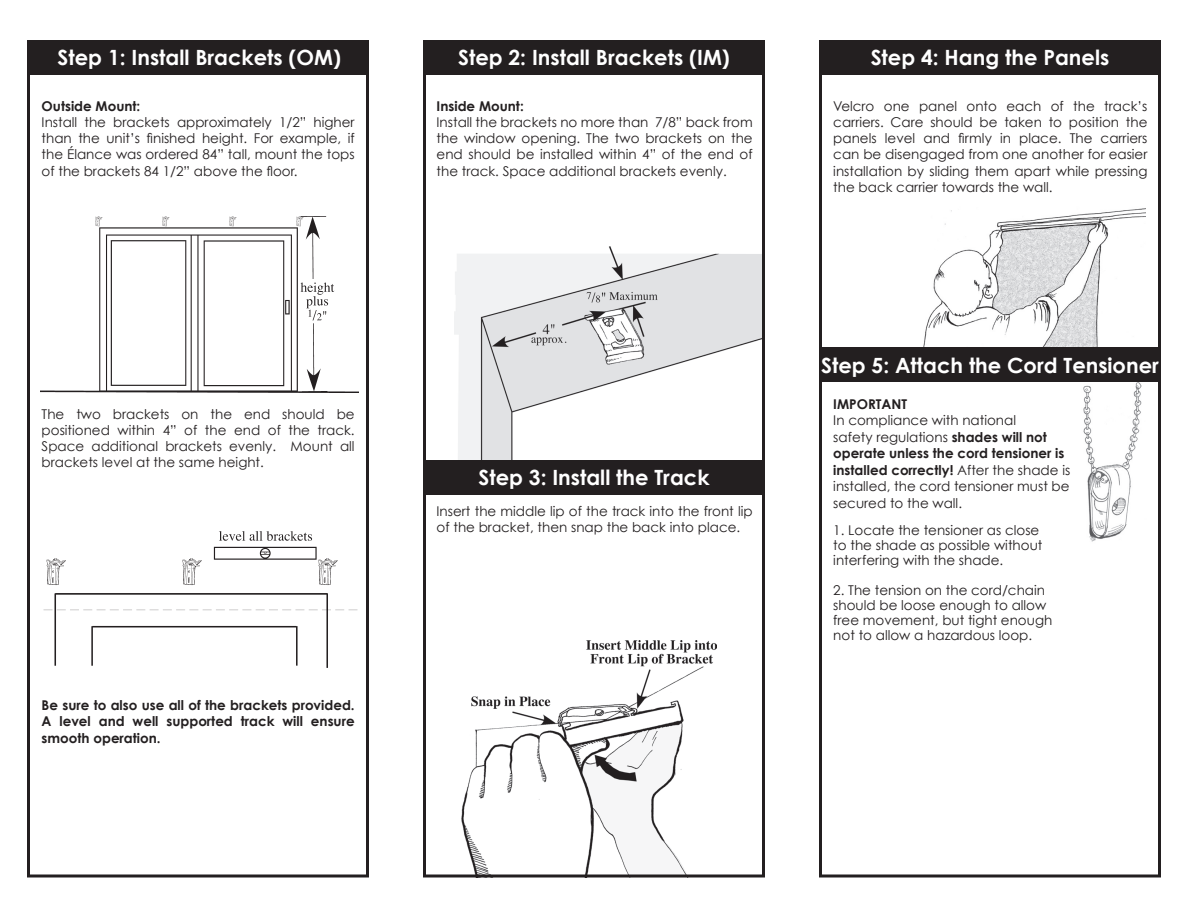
<style>
.page{position:relative;width:1188px;height:918px;background:#fff}
.page>*{position:absolute;margin:0;border:0;box-sizing:border-box;transform-origin:0 0}
.t1{font:700 21px "Century Gothic";color:#fff}
.t2{font:13.5px/16.2px "Century Gothic";color:#231f20;text-align:justify}
.t3{font:700 13.5px/16.2px "Century Gothic";color:#231f20;text-align:justify}
.s1{font-weight:700}
</style>
<div class="page">
<div style="left:819px;top:40px;width:342px;height:838px;border:3px solid #231f20"></div>
<div style="left:27px;top:40px;width:342px;height:35px;background:#231f20"></div>
<div style="left:819px;top:40px;width:342px;height:35px;background:#231f20"></div>
<img style="left:41px;top:217px;width:318px;height:175px">
<img style="left:455px;top:246px;width:306px;height:214px">
<img style="left:461px;top:640px;width:256px;height:234px">
<div style="left:27px;top:40px;width:342px;height:838px;border:3px solid #231f20"></div>
<div style="left:423px;top:40px;width:342px;height:838px;border:3px solid #231f20"></div>
<img style="left:924px;top:208px;width:222px;height:140px">
<div style="left:819px;top:348px;width:342px;height:34px;background:#231f20"></div>
<img style="left:47px;top:532px;width:311px;height:136px">
<div style="left:423px;top:40px;width:342px;height:35px;background:#231f20"></div>
<div style="left:423px;top:460px;width:342px;height:35px;background:#231f20"></div>
<img style="left:1083px;top:383px;width:59px;height:159px">
<p class="t1" style="left:58px;top:44px;width:285px">Step 1: Install Brackets (OM)</p>
<p class="t3" style="left:42px;top:97px;width:100px">Outside Mount:</p>
<p class="t2" style="left:42px;top:114px;width:315px">Install the brackets approximately 1/2” higher than the unit’s finished height. For example, if the Élance was ordered 84” tall, mount the tops of the brackets 84 1/2” above the floor.</p>
<p class="t2" style="left:42px;top:405px;width:315px">The two brackets on the end should be positioned within 4” of the end of the track.<br>Space additional brackets evenly. Mount all brackets level at the same height.</p>
<p class="t3" style="left:42px;top:697px;width:315px">Be sure to also use all of the brackets provided.<br>A level and well supported track will ensure smooth operation.</p>
<p class="t1" style="left:458px;top:45px;width:273px">Step 2: Install Brackets (IM)</p>
<p class="t3" style="left:437px;top:97px;width:89px">Inside Mount:</p>
<p class="t2" style="left:437px;top:114px;width:318px">Install the brackets no more than 7/8” back from the window opening. The two brackets on the end should be installed within 4” of the end of the track. Space additional brackets evenly.</p>
<p class="t1" style="left:479px;top:465px;width:233px">Step 3: Install the Track</p>
<p class="t2" style="left:437px;top:503px;width:318px">Insert the middle lip of the track into the front lip of the bracket, then snap the back into place.</p>
<p class="t1" style="left:871px;top:45px;width:240px">Step 4: Hang the Panels</p>
<p class="t2" style="left:833px;top:98px;width:316px">Velcro one panel onto each of the track’s carriers. Care should be taken to position the panels level and firmly in place. The carriers can be disengaged from one another for easier installation by sliding them apart while pressing the back carrier towards the wall.</p>
<p class="t1" style="left:821px;top:352px;width:339px">Step 5: Attach the Cord Tensioner</p>
<p class="t3" style="left:833px;top:395px;width:75px">IMPORTANT</p>
<p class="t2" style="left:833px;top:412px;width:238px;text-align:left">In compliance with national<br>safety regulations <span class="s1">shades will not operate unless the cord tensioner is installed correctly!</span> After the shade is installed, the cord tensioner must be secured to the wall.</p>
<p class="t2" style="left:833px;top:522px;width:211px;line-height:15px;text-align:left">1. Locate the tensioner as close to the shade as possible without interfering with the shade.</p>
<p class="t2" style="left:833px;top:582px;width:221px;line-height:15px;text-align:left">2. The tension on the cord/chain should be loose enough to allow free movement, but tight enough not to allow a hazardous loop.</p>
</div>
